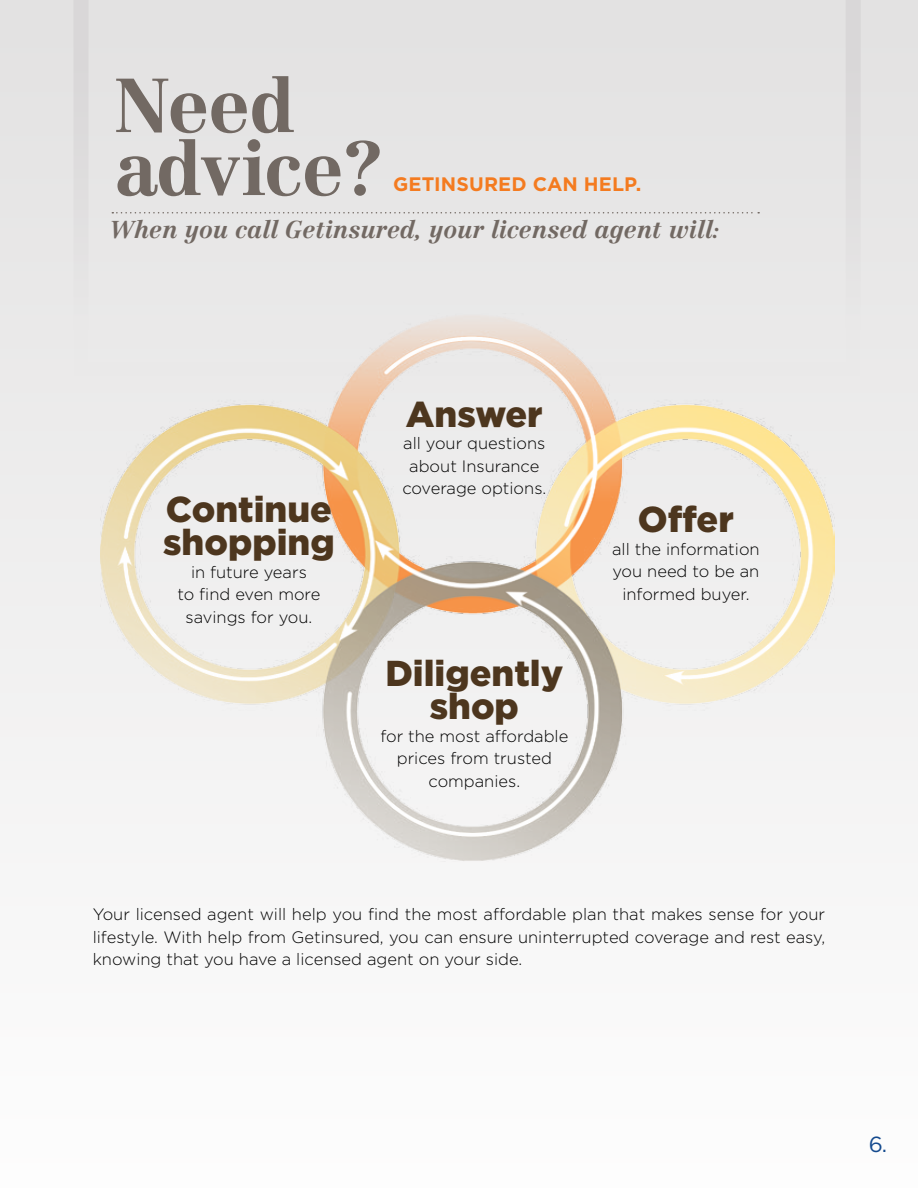
<style>
.page{position:relative;width:918px;height:1188px;background:#fff}
.page>*{position:absolute;margin:0;border:0;box-sizing:border-box;transform-origin:0 0}
.t1{font:700 75px/63px "Centennial";letter-spacing:-.015em;color:#726963}
.t2{font:900 36px/33px "Gotham";color:#4d361e;text-align:center}
.t3{font:italic 700 24px "Centennial";color:#726963}
.t4{font:21.9px "Gotham";color:#144a8e}
.t5{font:700 19.5px "Gotham";letter-spacing:.005em;color:#f47b20}
.t6{font:300 16.5px/22.5px "Gotham";color:#000;text-align:center}
</style>
<div class="page">
<div style="left:0;top:0;width:918px;height:1188px;background:linear-gradient(to bottom,#e2e1e1,#fdfdfd)"></div>
<img style="left:100px;top:377px;width:734px;height:485px">
<div style="left:74px;top:0;width:787px;height:377px;background:#e6e5e5"></div>
<h1 class="t1" style="left:114px;top:74px;width:272px">Need advice?</h1>
<p class="t5" style="left:393px;top:171px;width:250px">GETI NSURED CAN H ELP.</p>
<h3 class="t3" style="left:110px;top:215px;width:611px">When you call Getinsured, your licensed agent will:</h3>
<h2 class="t2" style="left:163px;top:492px;width:173px;text-align:left">Continue shopping</h2>
<p class="t6" style="left:177px;top:560px;width:145px">in future years<br>to find even more savings for you.</p>
<h2 class="t2" style="left:406px;top:397px;width:138px">Answer</h2>
<p class="t6" style="left:402px;top:432px;width:145px">all your questions about Insurance coverage options.</p>
<h2 class="t2" style="left:385px;top:657px;width:179px">Diligently shop</h2>
<p class="t6" style="left:380px;top:724px;width:190px">for the most affordable prices from trusted companies.</p>
<h2 class="t2" style="left:638px;top:502px;width:97px">Offer</h2>
<p class="t6" style="left:612px;top:537px;width:149px">all the information you need to be an informed buyer.</p>
<p class="t6" style="left:93px;top:903px;width:734px;text-align:justify">Your licensed agent will help you find the most affordable plan that makes sense for your lifestyle. With help from Getinsured, you can ensure uninterrupted coverage and rest easy, knowing that you have a licensed agent on your side.</p>
<h3 class="t4" style="left:869px;top:1130px;width:20px">6.</h3>
</div>
